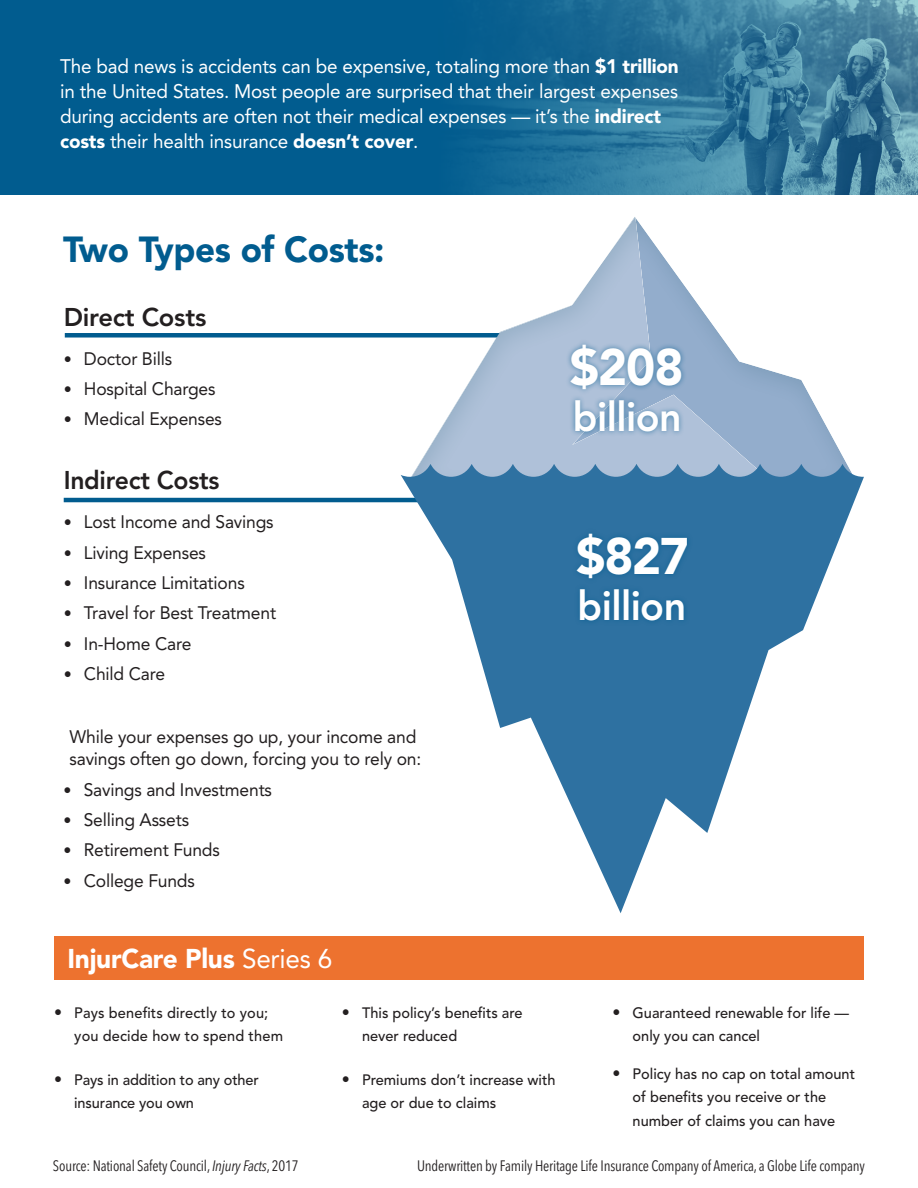
<style>
.page{position:relative;width:918px;height:1188px;background:#fff}
.page>*{position:absolute;margin:0;border:0;box-sizing:border-box;transform-origin:0 0}
.t1{font:900 51px "Avenir LT Pro";letter-spacing:-.025em;color:#fff;scale:.96 1}
.t2{font:800 40.65px "Avenir LT Pro";letter-spacing:-.015em;color:#fff;scale:.96 1}
.t3{font:900 36px "Avenir LT Pro";letter-spacing:-.01em;color:#015c8f}
.t4{font:900 27px "Avenir LT Pro";letter-spacing:-.01em;color:#fff}
.t5{font:800 25.5px "Avenir LT Pro";letter-spacing:-.01em;color:#231f20}
.Bullets_white_copy{font:19.5px/25px "Avenir LT Pro";letter-spacing:-.01em;color:#fff}
.Bullets_white_copy-2{font:18px/22px "Avenir LT Pro";letter-spacing:-.01em;color:#231f20}
.t6{font:500 15px/23.4px "Avenir LT Pro";color:#231f20}
.Paragraph_Style_2{font:condensed 15px "Avenir Next LT Pro";letter-spacing:-.01em;color:#231f20}
.s1{font-weight:900}
.s2{font-size:16.5px}
.s3{font-weight:400}
.s4{font-weight:400;font-size:16.5px}
.s5{font-style:italic}
</style>
<div class="page">
<div style="left:0;top:0;width:918px;height:194px;background:#015c8f"></div>
<img style="left:471px;top:0;width:447px;height:194px">
<div style="left:65px;top:333px;width:571px;height:5px;background:#015c8f"></div>
<hr style="left:64px;top:498px;width:667px;height:4px;background:#015c8f">
<div style="left:407px;top:217px;width:450px;height:265px;background:#005e63;opacity:.15"></div>
<svg style="left:401px;top:464px;width:463px;height:449px"></svg>
<div style="left:565px;top:339px;width:123px;height:98px;background:#015c8f;opacity:.63"></div>
<div style="left:572px;top:528px;width:121px;height:98px;background:#015c8f;opacity:.7"></div>
<div style="left:54px;top:937px;width:810px;height:43px;background:#ed722f"></div>
<p class="Bullets_white_copy" style="left:60px;top:54px;width:620px">The bad news is accidents can be expensive, totaling more than <span class="s1">$1 trillion </span>in the United States. Most people are surprised that their largest expenses during accidents are often not their medical expenses — it’s the <span class="s1">indirect costs</span> their health insurance <span class="s1">doesn’t cover</span>.</p>
<p class="t3" style="left:63px;top:228px;width:323px">Two Types of Costs:</p>
<p class="t5" style="left:64px;top:302px;width:144px">Direct Costs</p>
<p class="Bullets_white_copy-2" style="left:64px;top:347px;width:110px"><span class="s2">•</span> Doctor Bills</p>
<p class="Bullets_white_copy-2" style="left:64px;top:378px;width:153px"><span class="s2">•</span> Hospital Charges</p>
<p class="Bullets_white_copy-2" style="left:64px;top:408px;width:160px"><span class="s2">•</span> Medical Expenses</p>
<p class="t5" style="left:64px;top:465px;width:157px">Indirect Costs</p>
<p class="Bullets_white_copy-2" style="left:64px;top:511px;width:211px"><span class="s2">•</span> Lost Income and Savings</p>
<p class="Bullets_white_copy-2" style="left:64px;top:541px;width:144px"><span class="s2">•</span> Living Expenses</p>
<p class="Bullets_white_copy-2" style="left:64px;top:571px;width:183px"><span class="s2">•</span> Insurance Limitations</p>
<p class="Bullets_white_copy-2" style="left:64px;top:602px;width:214px"><span class="s2">•</span> Travel for Best Treatment</p>
<p class="Bullets_white_copy-2" style="left:64px;top:632px;width:129px"><span class="s2">•</span> In-Home Care</p>
<p class="Bullets_white_copy-2" style="left:64px;top:662px;width:103px"><span class="s2">•</span> Child Care</p>
<p class="Bullets_white_copy-2" style="left:70px;top:726px;width:353px">While your expenses go up, your income and savings often go down, forcing you to rely on:</p>
<p class="Bullets_white_copy-2" style="left:64px;top:778px;width:210px"><span class="s2">•</span> Savings and Investments</p>
<p class="Bullets_white_copy-2" style="left:64px;top:809px;width:127px"><span class="s2">•</span> Selling Assets</p>
<p class="Bullets_white_copy-2" style="left:64px;top:839px;width:158px"><span class="s2">•</span> Retirement Funds</p>
<p class="Bullets_white_copy-2" style="left:64px;top:869px;width:133px"><span class="s2">•</span> College Funds</p>
<p class="t1" style="left:570px;top:336px;width:120px">$208</p>
<p class="t2" style="left:573px;top:393px;width:115px">billion</p>
<p class="t1" style="left:576px;top:525px;width:119px">$827</p>
<p class="t2" style="left:577px;top:582px;width:115px">billion</p>
<p class="t4" style="left:68px;top:943px;width:266px">InjurCare Plus <span class="s3">Series 6</span></p>
<p class="t6" style="left:74px;top:1001px;width:210px;text-indent:-20px"><span class="s4">•</span> Pays benefits directly to you; you decide how to spend them</p>
<p class="t6" style="left:74px;top:1068px;width:186px;text-indent:-20px"><span class="s4">•</span> Pays in addition to any other insurance you own</p>
<p class="t6" style="left:362px;top:1001px;width:162px;text-indent:-20px"><span class="s4">•</span> This policy’s benefits are never reduced</p>
<p class="t6" style="left:362px;top:1068px;width:195px;text-indent:-20px"><span class="s4">•</span> Premiums don’t increase with age or due to claims</p>
<p class="t6" style="left:633px;top:1001px;width:218px;text-indent:-20px"><span class="s4">•</span> Guaranteed renewable for life — only you can cancel</p>
<p class="t6" style="left:612px;top:1062px;width:244px;text-align:center"><span class="s4">•</span> Policy has no cap on total amount of benefits you receive or the number of claims you can have</p>
<p class="Paragraph_Style_2" style="left:53px;top:1156px;width:247px">Source: National Safety Council, <span class="s5">Injury Facts</span>, 2017</p>
<p class="Paragraph_Style_2" style="left:417px;top:1156px;width:449px">Underwritten by Family Heritage Life Insurance Company of America, a Globe Life company</p>
</div>
